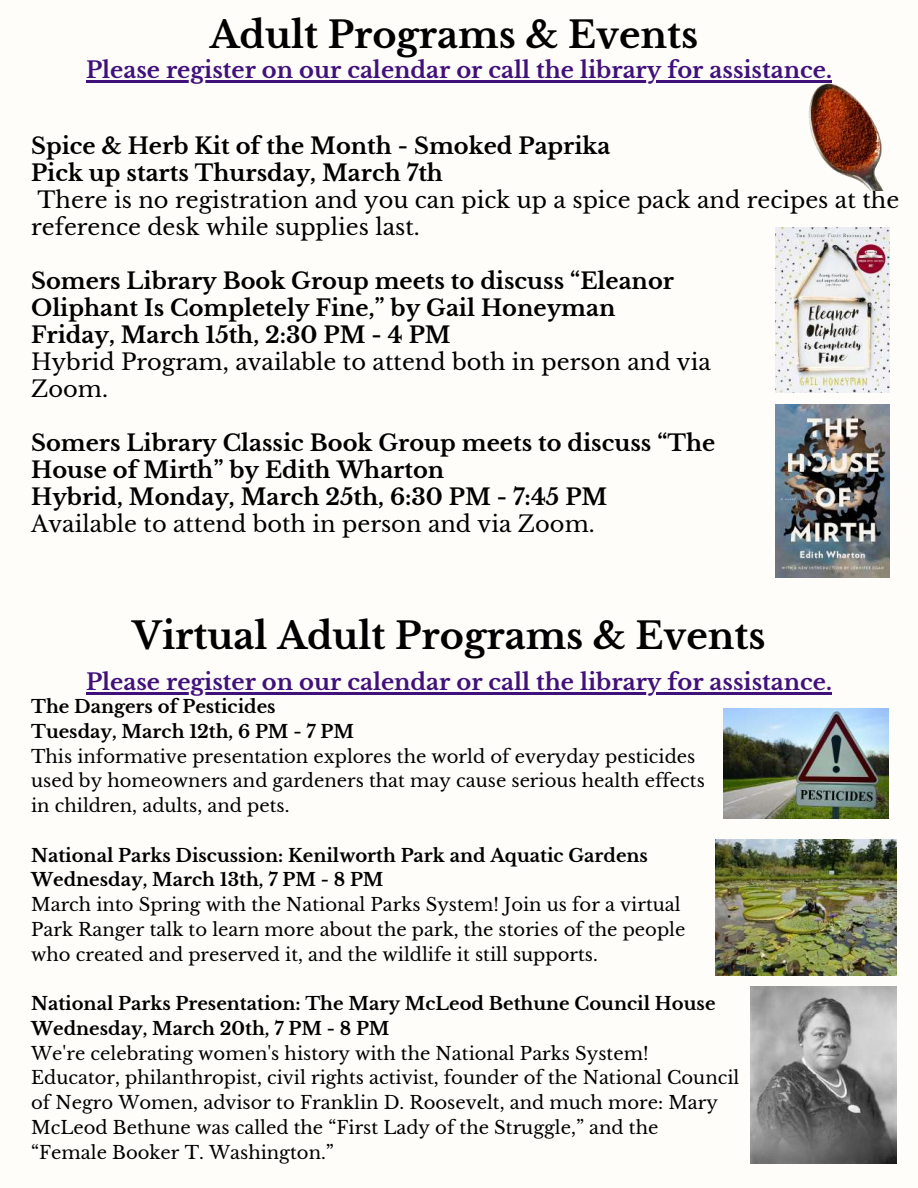
<style>
.page{position:relative;width:918px;height:1188px;background:#fffdf9}
.page>*{position:absolute;margin:0;border:0;box-sizing:border-box;transform-origin:0 0}
.t1{font:700 36.75px "Libre Baskerville";color:#000}
.t2{font:700 22.5px/27px "Libre Baskerville";color:#000}
.t3{font:22.5px/27px "Libre Baskerville";color:#000}
.t4{font:700 22.5px "Libre Baskerville";color:#40117b}
.t5{font:18px/24.8px "Libre Baskerville";color:#000}
.t6{font:700 18px/24.8px "Libre Baskerville";color:#000}
</style>
<div class="page">
<img style="left:809px;top:83px;width:75px;height:108px">
<img style="left:776px;top:404px;width:113px;height:174px">
<img style="left:776px;top:227px;width:113px;height:166px">
<hr style="left:86px;top:80px;width:746px;height:3px;background:#40117b">
<hr style="left:86px;top:692px;width:746px;height:3px;background:#40117b">
<img style="left:723px;top:708px;width:166px;height:110px">
<img style="left:716px;top:839px;width:181px;height:136px">
<img style="left:750px;top:986px;width:147px;height:178px">
<h1 class="t1" style="left:210px;top:13px;width:490px">Adult Programs &amp; Events</h1>
<p class="t4" style="left:86px;top:56px;width:747px">Please register on our calendar or call the library for assistance.</p>
<p class="t2" style="left:31px;top:133px;width:581px">Spice &amp; Herb Kit of the Month - Smoked Paprika<br>Pick up starts Thursday, March 7th</p>
<p class="t3" style="left:31px;top:187px;width:870px">There is no registration and you can pick up a spice pack and recipes at the reference desk while supplies last.</p>
<p class="t2" style="left:31px;top:268px;width:644px">Somers Library Book Group meets to discuss “Eleanor<br>Oliphant Is Completely Fine,” by Gail Honeyman<br>Friday, March 15th, 2:30 PM - 4 PM</p>
<p class="t3" style="left:31px;top:349px;width:681px">Hybrid Program, available to attend both in person and via<br>Zoom.</p>
<p class="t2" style="left:31px;top:430px;width:686px">Somers Library Classic Book Group meets to discuss “The<br>House of Mirth” by Edith Wharton<br>Hybrid, Monday, March 25th, 6:30 PM - 7:45 PM</p>
<p class="t3" style="left:31px;top:511px;width:565px">Available to attend both in person and via Zoom.</p>
<h1 class="t1" style="left:133px;top:613px;width:635px">Virtual Adult Programs &amp; Events</h1>
<p class="t4" style="left:86px;top:668px;width:747px">Please register on our calendar or call the library for assistance.</p>
<p class="t6" style="left:31px;top:694px;width:324px">The Dangers of Pesticides<br>Tuesday, March 12th, 6 PM - 7 PM</p>
<p class="t5" style="left:31px;top:744px;width:675px">This informative presentation explores the world of everyday pesticides used by homeowners and gardeners that may cause serious health effects in children, adults, and pets.</p>
<p class="t6" style="left:31px;top:843px;width:618px">National Parks Discussion: Kenilworth Park and Aquatic Gardens<br>Wednesday, March 13th, 7 PM - 8 PM</p>
<p class="t5" style="left:31px;top:892px;width:656px">March into Spring with the National Parks System! Join us for a virtual<br>Park Ranger talk to learn more about the park, the stories of the people who created and preserved it, and the wildlife it still supports.</p>
<p class="t6" style="left:31px;top:991px;width:686px">National Parks Presentation: The Mary McLeod Bethune Council House<br>Wednesday, March 20th, 7 PM - 8 PM</p>
<p class="t5" style="left:31px;top:1041px;width:710px">We're celebrating women's history with the National Parks System!<br>Educator, philanthropist, civil rights activist, founder of the National Council of Negro Women, advisor to Franklin D. Roosevelt, and much more: Mary McLeod Bethune was called the “First Lady of the Struggle,” and the<br>“Female Booker T. Washington.”</p>
</div>
